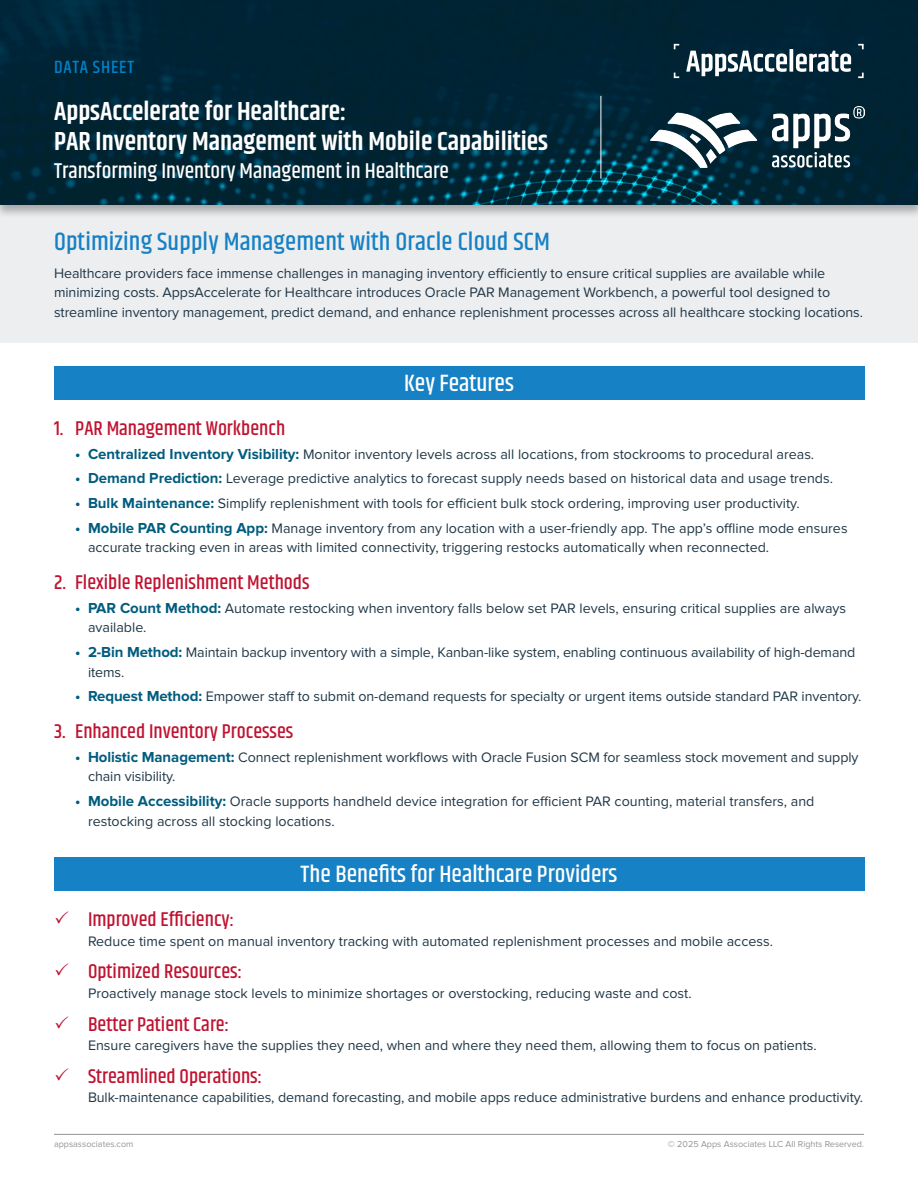
<style>
.page{position:relative;width:918px;height:1188px;background:#fff}
.page>*{position:absolute;margin:0;border:0;box-sizing:border-box;transform-origin:0 0}
.t1{font:600 26.25px "Khand";color:#fff}
.Body{font:500 25.5px "Khand";letter-spacing:.005em;color:#1681c4}
.t2{font:500 24px "Khand";color:#fff}
.t3{font:500 21.75px "Khand";color:#fff}
.t4{font:500 20.25px "Khand";color:#c01230}
.t5{font:500 18px "Khand";letter-spacing:.05em;color:#0083ca}
.Body-2{font:14.25px/19.5px "Proxima Nova";color:#1f3746}
.Body-3{font:14.25px/19.5px "Proxima Nova";letter-spacing:-.005em;color:#203746}
.t6{font:9px "Proxima Nova";color:#939598}
.s1{font-weight:700;font-size:15px;color:#005c7e}
</style>
<div class="page">
<div style="left:0;top:0;width:918px;height:342px;background:#edeef0"></div>
<div style="left:0;top:0;width:918px;height:219px;background:#231f20;opacity:.35"></div>
<img style="left:0;top:0;width:918px;height:204px">
<hr style="left:54px;top:1134px;width:810px;height:1px;background:#939598">
<img style="left:650px;top:107px;width:214px;height:61px">
<svg style="left:674px;top:44px;width:5px;height:5px"></svg>
<svg style="left:674px;top:73px;width:5px;height:5px"></svg>
<svg style="left:858px;top:73px;width:6px;height:5px"></svg>
<svg style="left:858px;top:44px;width:6px;height:5px"></svg>
<svg style="left:686px;top:51px;width:101px;height:25px"></svg>
<hr style="left:790px;top:49px;width:3px;height:23px;background:#fff">
<svg style="left:796px;top:51px;width:55px;height:21px"></svg>
<div style="left:54px;top:367px;width:810px;height:33px;background:#1681c4"></div>
<div style="left:54px;top:858px;width:810px;height:33px;background:#1681c4"></div>
<hr style="left:601px;top:96px;width:1px;height:83px;background:#fff">
<p class="t5" style="left:54px;top:56px;width:82px">DATA SHEET</p>
<p class="t1" style="left:54px;top:94px;width:294px">AppsAccelerate for Healthcare:</p>
<p class="t1" style="left:54px;top:124px;width:496px">PAR Inventory Management with Mobile Capabilities</p>
<p class="t3" style="left:54px;top:157px;width:396px">Transforming Inventory Management in Healthcare</p>
<p class="Body" style="left:54px;top:225px;width:498px">Optimizing Supply Management with Oracle Cloud SCM</p>
<p class="Body-3" style="left:54px;top:264px;width:811px">Healthcare providers face immense challenges in managing inventory efficiently to ensure critical supplies are available while minimizing costs. AppsAccelerate for Healthcare introduces Oracle PAR Management Workbench, a powerful tool designed to streamline inventory management, predict demand, and enhance replenishment processes across all healthcare stocking locations.</p>
<p class="t2" style="left:404px;top:368px;width:111px">Key Features</p>
<p class="t4" style="left:54px;top:416px;width:233px">1. PAR Management Workbench</p>
<p class="Body-2" style="left:75px;top:445px;width:740px"><span class="s1">• Centralized Inventory Visibility:</span> Monitor inventory levels across all locations, from stockrooms to procedural areas.</p>
<p class="Body-2" style="left:75px;top:469px;width:759px"><span class="s1">• Demand Prediction:</span> Leverage predictive analytics to forecast supply needs based on historical data and usage trends.</p>
<p class="Body-2" style="left:75px;top:494px;width:726px"><span class="s1">• Bulk Maintenance:</span> Simplify replenishment with tools for efficient bulk stock ordering, improving user productivity.</p>
<p class="Body-2" style="left:88px;top:519px;width:761px;text-indent:-13px"><span class="s1">• Mobile PAR Counting App:</span> Manage inventory from any location with a user-friendly app. The app’s offline mode ensures accurate tracking even in areas with limited connectivity, triggering restocks automatically when reconnected.</p>
<p class="t4" style="left:54px;top:570px;width:257px">2. Flexible Replenishment Methods</p>
<p class="Body-2" style="left:88px;top:599px;width:760px;text-indent:-13px"><span class="s1">• PAR Count Method:</span> Automate restocking when inventory falls below set PAR levels, ensuring critical supplies are always available.</p>
<p class="Body-2" style="left:88px;top:643px;width:769px;text-indent:-13px"><span class="s1">• 2-Bin Method:</span> Maintain backup inventory with a simple, Kanban-like system, enabling continuous availability of high-demand items.</p>
<p class="Body-2" style="left:75px;top:687px;width:788px"><span class="s1">• Request Method:</span> Empower staff to submit on-demand requests for specialty or urgent items outside standard PAR inventory.</p>
<p class="t4" style="left:54px;top:719px;width:241px">3. Enhanced Inventory Processes</p>
<p class="Body-2" style="left:88px;top:748px;width:772px;text-indent:-13px"><span class="s1">• Holistic Management:</span> Connect replenishment workflows with Oracle Fusion SCM for seamless stock movement and supply chain visibility.</p>
<p class="Body-2" style="left:88px;top:792px;width:728px;text-indent:-13px"><span class="s1">• Mobile Accessibility:</span> Oracle supports handheld device integration for efficient PAR counting, material transfers, and restocking across all stocking locations.</p>
<p class="t2" style="left:301px;top:859px;width:318px">The Benefits for Healthcare Providers</p>
<p class="t4" style="left:88px;top:907px;width:148px">Improved Efficiency:</p>
<p class="Body-2" style="left:88px;top:931px;width:686px">Reduce time spent on manual inventory tracking with automated replenishment processes and mobile access.</p>
<p class="t4" style="left:88px;top:959px;width:156px">Optimized Resources:</p>
<p class="Body-2" style="left:88px;top:984px;width:605px">Proactively manage stock levels to minimize shortages or overstocking, reducing waste and cost.</p>
<p class="t4" style="left:88px;top:1011px;width:143px">Better Patient Care:</p>
<p class="Body-2" style="left:88px;top:1036px;width:730px">Ensure caregivers have the supplies they need, when and where they need them, allowing them to focus on patients.</p>
<p class="t4" style="left:88px;top:1064px;width:176px">Streamlined Operations:</p>
<p class="Body-2" style="left:88px;top:1088px;width:777px">Bulk-maintenance capabilities, demand forecasting, and mobile apps reduce administrative burdens and enhance productivity.</p>
<p class="t6" style="left:54px;top:1139px;width:81px">appsassociates.com</p>
<p class="t6" style="left:668px;top:1139px;width:198px">© 2025 Apps Associates LLC All Rights Reserved.</p>
</div>
